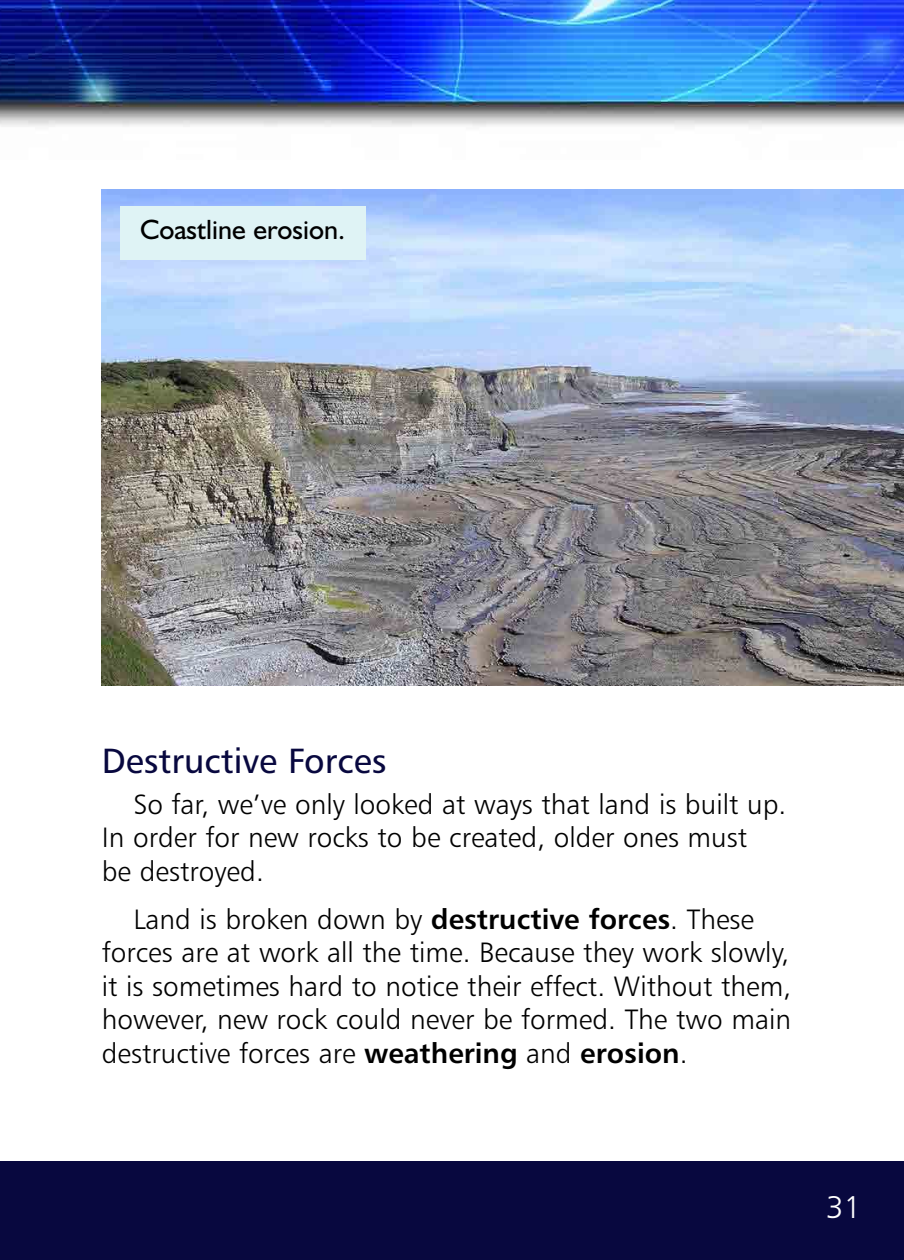
<style>
.page{position:relative;width:904px;height:1260px;background:#fff}
.page>*{position:absolute;margin:0;border:0;box-sizing:border-box;transform-origin:0 0}
.t1{font:35px "Humanist 777 BT Roman B";color:#08083f}
.t2{font:31.5px "Humanist 777 BT Light B";color:#fff}
.t3{font:28px/33.6px "Humanist 777 BT Light B";color:#000}
.t4{font:28px "Humanist 521 BT";color:#000}
.s1{font-family:"Humanist 777 BT Bold B"}
</style>
<div class="page">
<div style="left:0;top:1161px;width:903px;height:99px;background:#08083f"></div>
<img style="left:0;top:0;width:903px;height:127px">
<img style="left:101px;top:189px;width:802px;height:496px">
<div style="left:120px;top:206px;width:245px;height:54px;background:#dff3f5"></div>
<p class="t4" style="left:140px;top:220px;width:206px">Coastline erosion.</p>
<p class="t1" style="left:102px;top:747px;width:286px">Destructive Forces</p>
<p class="t3" style="left:102px;top:789px;width:685px;text-indent:32px">So far, we’ve only looked at ways that land is built up.<br>In order for new rocks to be created, older ones must<br>be destroyed.</p>
<p class="t3" style="left:102px;top:904px;width:690px;text-indent:32px">Land is broken down by <span class="s1">destructive forces</span>. These forces are at work all the time. Because they work slowly, it is sometimes hard to notice their effect. Without them, however, new rock could never be formed. The two main destructive forces are <span class="s1">weathering</span> and <span class="s1">erosion</span>.</p>
<p class="t2" style="left:825px;top:1195px;width:37px">31</p>
</div>
